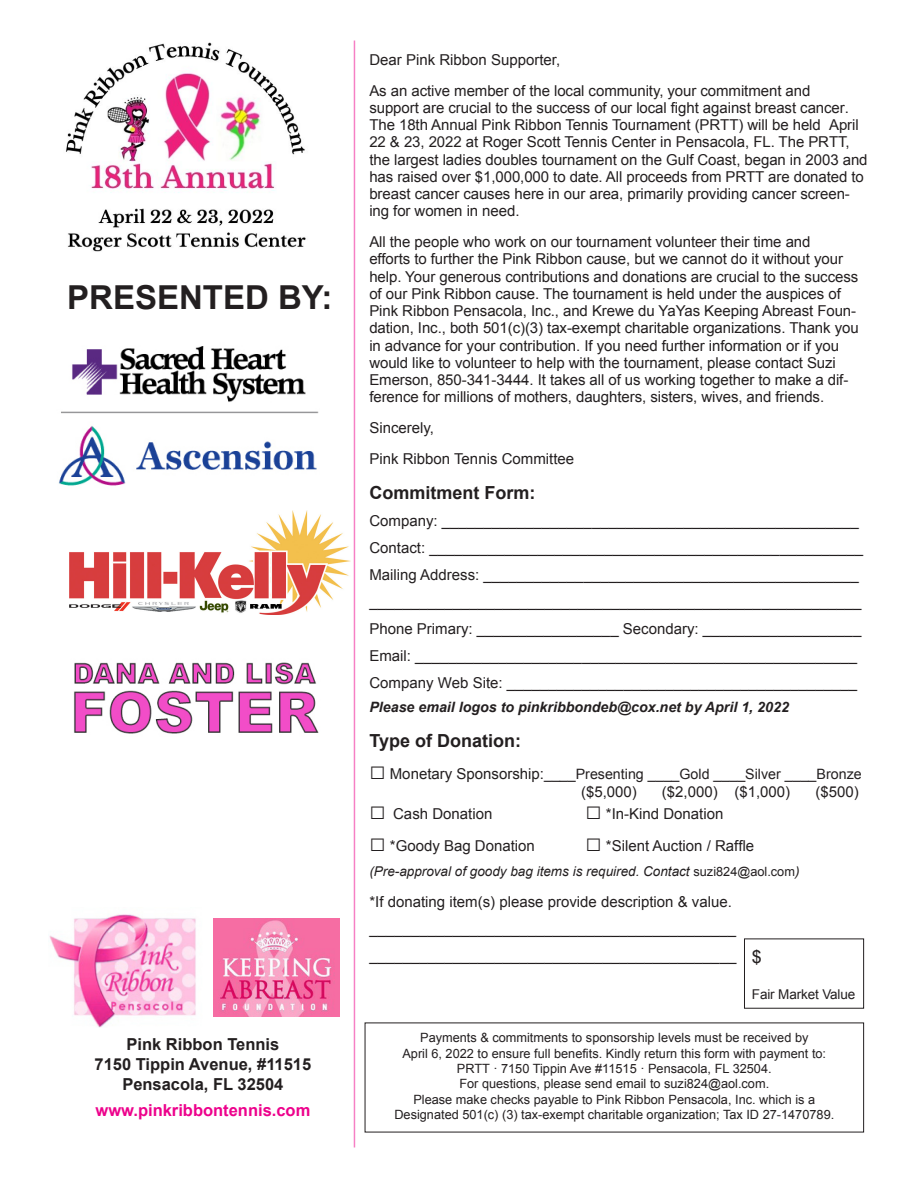
<style>
.page{position:relative;width:918px;height:1188px;background:#fff}
.page>*{position:absolute;margin:0;border:0;box-sizing:border-box;transform-origin:0 0}
.t1{font:700 33px "Arial";color:#231f20}
.t2{font:700 18px "Arial";color:#231f20}
.t3{font:18px "Arial";color:#231f20}
.t4{font:700 16.5px "Arial";color:#231f20}
.t5{font:700 16.5px "Arial";color:#ed028c}
.t6{font:15px/17.2px "Arial";letter-spacing:-.005em;color:#231f20}
.t7{font:14.25px "Arial";color:#231f20}
.t8{font:italic 700 14.25px "Arial";color:#231f20}
.t9{font:italic 13.5px "Arial";color:#231f20}
.t10{font:13.5px "Arial";letter-spacing:-.01em;color:#231f20}
.t11{font:12.75px/15.3px "Arial";color:#231f20;text-align:center}
.s1{font-size:27px}
.s2{font-size:15px}
.s3{font-style:normal;font-size:12.75px}
</style>
<div class="page">
<hr style="left:354px;top:40px;width:1px;height:1108px;background:#ed028c">
<div style="left:744px;top:939px;width:120px;height:70px;border:1px solid #231f20"></div>
<img style="left:69px;top:511px;width:281px;height:104px">
<img style="left:66px;top:42px;width:240px;height:210px">
<img style="left:49px;top:914px;width:147px;height:114px">
<img style="left:59px;top:346px;width:260px;height:140px">
<img style="left:214px;top:918px;width:126px;height:99px">
<img style="left:74px;top:662px;width:245px;height:72px">
<p class="t1" style="left:67px;top:276px;width:267px">PRESENTED BY:</p>
<p class="t4" style="left:127px;top:1033px;width:154px">Pink Ribbon Tennis</p>
<p class="t4" style="left:95px;top:1053px;width:218px">7150 Tippin Avenue, #11515</p>
<p class="t4" style="left:122px;top:1073px;width:163px">Pensacola, FL 32504</p>
<p class="t5" style="left:96px;top:1100px;width:216px">www.pinkribbontennis.com</p>
<p class="t6" style="left:369px;top:44px;width:443px;line-height:30.8px">Dear Pink Ribbon Supporter,<br>As an active member of the local community, your commitment and</p>
<p class="t6" style="left:369px;top:99px;width:500px">support are crucial to the success of our local fight against breast cancer.<br>The 18th Annual Pink Ribbon Tennis Tournament (PRTT) will be held April 22 &amp; 23, 2022 at Roger Scott Tennis Center in Pensacola, FL. The PRTT, the largest ladies doubles tournament on the Gulf Coast, began in 2003 and has raised over $1,000,000 to date. All proceeds from PRTT are donated to breast cancer causes here in our area, primarily providing cancer screen&shy;ing for women in need.</p>
<p class="t6" style="left:369px;top:233px;width:491px">All the people who work on our tournament volunteer their time and<br>efforts to further the Pink Ribbon cause, but we cannot do it without your help. Your generous contributions and donations are crucial to the success of our Pink Ribbon cause. The tournament is held under the auspices of Pink Ribbon Pensacola, Inc., and Krewe du YaYas Keeping Abreast Foun&shy;dation, Inc., both 501(c)(3) tax-exempt charitable organizations. Thank you in advance for your contribution. If you need further information or if you would like to volunteer to help with the tournament, please contact Suzi Emerson, 850-341-3444. It takes all of us working together to make a dif&shy;ference for millions of mothers, daughters, sisters, wives, and friends.</p>
<p class="t6" style="left:369px;top:413px;width:206px;line-height:30.8px">Sincerely,<br>Pink Ribbon Tennis Committee</p>
<p class="t2" style="left:369px;top:481px;width:167px">Commitment Form:</p>
<p class="t6" style="left:369px;top:507px;width:495px;line-height:27px">Company: __________________________________________________ Contact: ____________________________________________________ Mailing Address: _____________________________________________ ___________________________________________________________ Phone Primary: _________________ Secondary: ___________________ Email: _____________________________________________________ Company Web Site: __________________________________________</p>
<p class="t8" style="left:369px;top:698px;width:421px">Please email logos to pinkribbondeb@cox.net by April 1, 2022</p>
<p class="t2" style="left:369px;top:729px;width:153px">Type of Donation:</p>
<p class="t7" style="left:369px;top:765px;width:494px"><span class="s1">□</span> <span class="s2">Monetary Sponsorship:</span>____Presenting ____Gold ____Silver ____Bronze</p>
<p class="t6" style="left:369px;top:805px;width:125px"><span class="s1">□</span> Cash Donation</p>
<p class="t6" style="left:585px;top:805px;width:140px"><span class="s1">□</span> *In-Kind Donation</p>
<p class="t6" style="left:369px;top:837px;width:167px"><span class="s1">□</span> *Goody Bag Donation</p>
<p class="t6" style="left:585px;top:837px;width:170px"><span class="s1">□</span> *Silent Auction / Raffle</p>
<p class="t9" style="left:369px;top:862px;width:432px">(Pre-approval of goody bag items is required. Contact <span class="s3">suzi824@aol.com</span>)</p>
<p class="t6" style="left:369px;top:893px;width:364px">*If donating item(s) please provide description &amp; value.</p>
<p class="t6" style="left:369px;top:920px;width:368px">____________________________________________</p>
<p class="t6" style="left:369px;top:947px;width:368px">____________________________________________</p>
<p class="t6" style="left:581px;top:783px;width:57px">($5,000)</p>
<p class="t6" style="left:662px;top:783px;width:130px">($2,000) ($1,000)</p>
<p class="t6" style="left:815px;top:783px;width:45px">($500)</p>
<p class="t3" style="left:752px;top:945px;width:12px">$</p>
<p class="t10" style="left:752px;top:986px;width:105px">Fair Market Value</p>
<p class="t11" style="left:394px;top:1030px;width:441px">Payments &amp; commitments to sponsorship levels must be received by<br>April 6, 2022 to ensure full benefits. Kindly return this form with payment to:<br>PRTT · 7150 Tippin Ave #11515 · Pensacola, FL 32504.<br>For questions, please send email to suzi824@aol.com.<br>Please make checks payable to Pink Ribbon Pensacola, Inc. which is a Designated 501(c) (3) tax-exempt charitable organization; Tax ID 27-1470789.</p>
</div>
